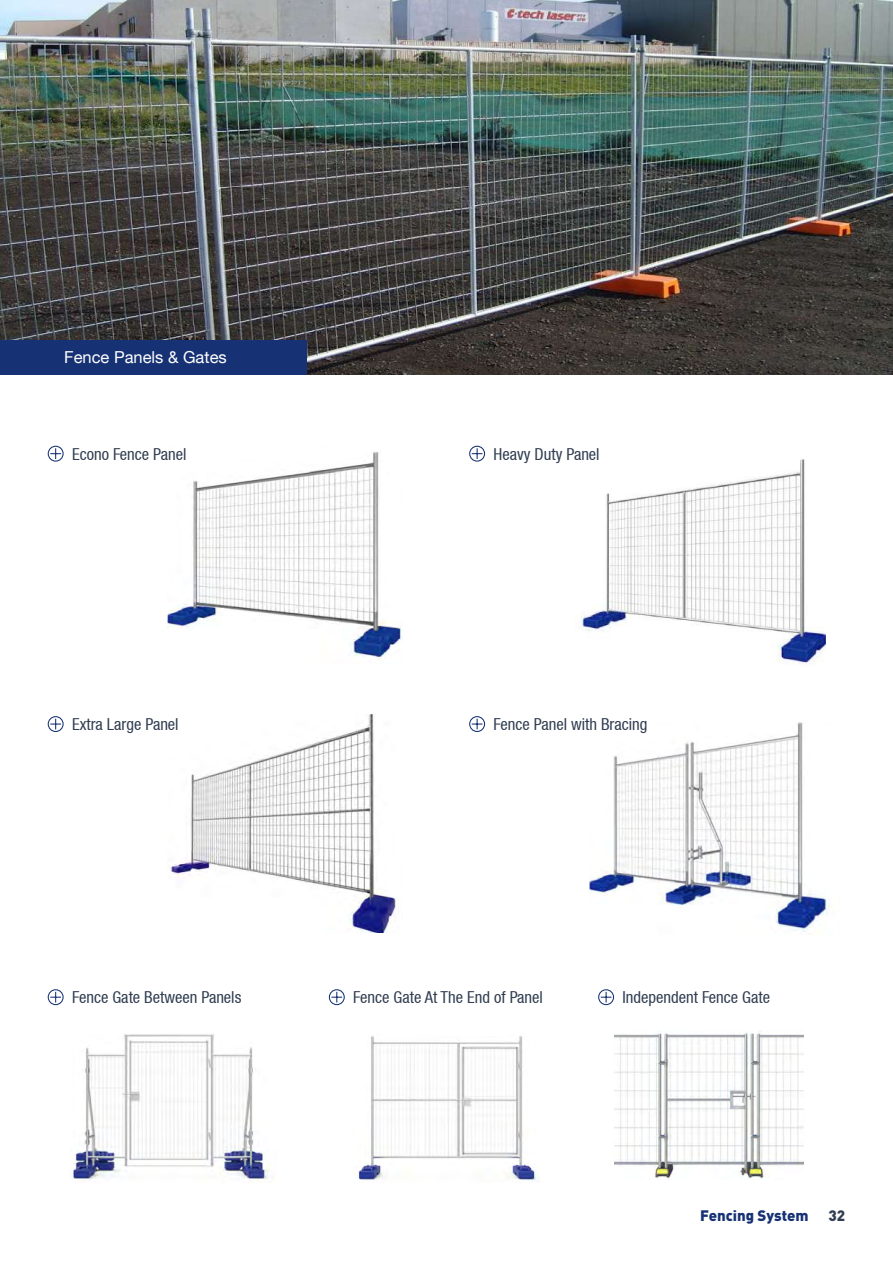
<style>
.page{position:relative;width:893px;height:1263px;background:#fff}
.page>*{position:absolute;margin:0;border:0;box-sizing:border-box;transform-origin:0 0}
.t1{font:condensed 16.5px "Helvetica Neue LT";color:#313e51}
.t2{font:16.5px "Helvetica Neue LT";color:#fff}
.t3{font:900 15px "DIN";color:#163274}
.t4{font:900 15px "DIN";color:#313e51}
</style>
<div class="page">
<img style="left:167px;top:451px;width:235px;height:209px">
<img style="left:575px;top:459px;width:250px;height:205px">
<img style="left:168px;top:714px;width:228px;height:218px">
<img style="left:589px;top:722px;width:244px;height:213px">
<img style="left:0;top:0;width:893px;height:374px">
<div style="left:0;top:340px;width:306px;height:34px;background:#163274"></div>
<div style="left:48px;top:446px;width:16px;height:16px;border:1px solid #163274;border-radius:50%"></div>
<svg style="left:50px;top:448px;width:11px;height:11px"></svg>
<svg style="left:48px;top:717px;width:15px;height:14px"></svg>
<div style="left:48px;top:716px;width:16px;height:16px;border:1px solid #163274;border-radius:50%"></div>
<svg style="left:50px;top:719px;width:11px;height:10px"></svg>
<svg style="left:48px;top:990px;width:15px;height:14px"></svg>
<div style="left:48px;top:989px;width:16px;height:16px;border:1px solid #163274;border-radius:50%"></div>
<svg style="left:50px;top:992px;width:11px;height:10px"></svg>
<svg style="left:470px;top:446px;width:15px;height:15px"></svg>
<div style="left:469px;top:446px;width:16px;height:16px;border:1px solid #163274;border-radius:50%"></div>
<svg style="left:472px;top:448px;width:10px;height:11px"></svg>
<svg style="left:470px;top:717px;width:15px;height:14px"></svg>
<div style="left:469px;top:716px;width:16px;height:16px;border:1px solid #163274;border-radius:50%"></div>
<svg style="left:472px;top:719px;width:10px;height:10px"></svg>
<svg style="left:329px;top:990px;width:15px;height:14px"></svg>
<div style="left:329px;top:989px;width:16px;height:16px;border:1px solid #163274;border-radius:50%"></div>
<svg style="left:331px;top:992px;width:11px;height:10px"></svg>
<svg style="left:599px;top:990px;width:14px;height:14px"></svg>
<div style="left:598px;top:989px;width:16px;height:16px;border:1px solid #163274;border-radius:50%"></div>
<svg style="left:601px;top:992px;width:10px;height:10px"></svg>
<img style="left:614px;top:1031px;width:190px;height:148px">
<img style="left:358px;top:1035px;width:179px;height:146px">
<img style="left:72px;top:1034px;width:199px;height:147px">
<p class="t2" style="left:64px;top:347px;width:164px">Fence Panels &amp; Gates</p>
<p class="t1" style="left:72px;top:444px;width:116px">Econo Fence Panel</p>
<p class="t1" style="left:494px;top:444px;width:108px">Heavy Duty Panel</p>
<p class="t1" style="left:72px;top:714px;width:108px">Extra Large Panel</p>
<p class="t1" style="left:494px;top:714px;width:155px">Fence Panel with Bracing</p>
<p class="t1" style="left:72px;top:988px;width:171px">Fence Gate Between Panels</p>
<p class="t1" style="left:353px;top:988px;width:191px">Fence Gate At The End of Panel</p>
<p class="t1" style="left:623px;top:988px;width:149px">Independent Fence Gate</p>
<p class="t3" style="left:700px;top:1205px;width:110px">Fencing System</p>
<p class="t4" style="left:829px;top:1205px;width:18px">32</p>
</div>
